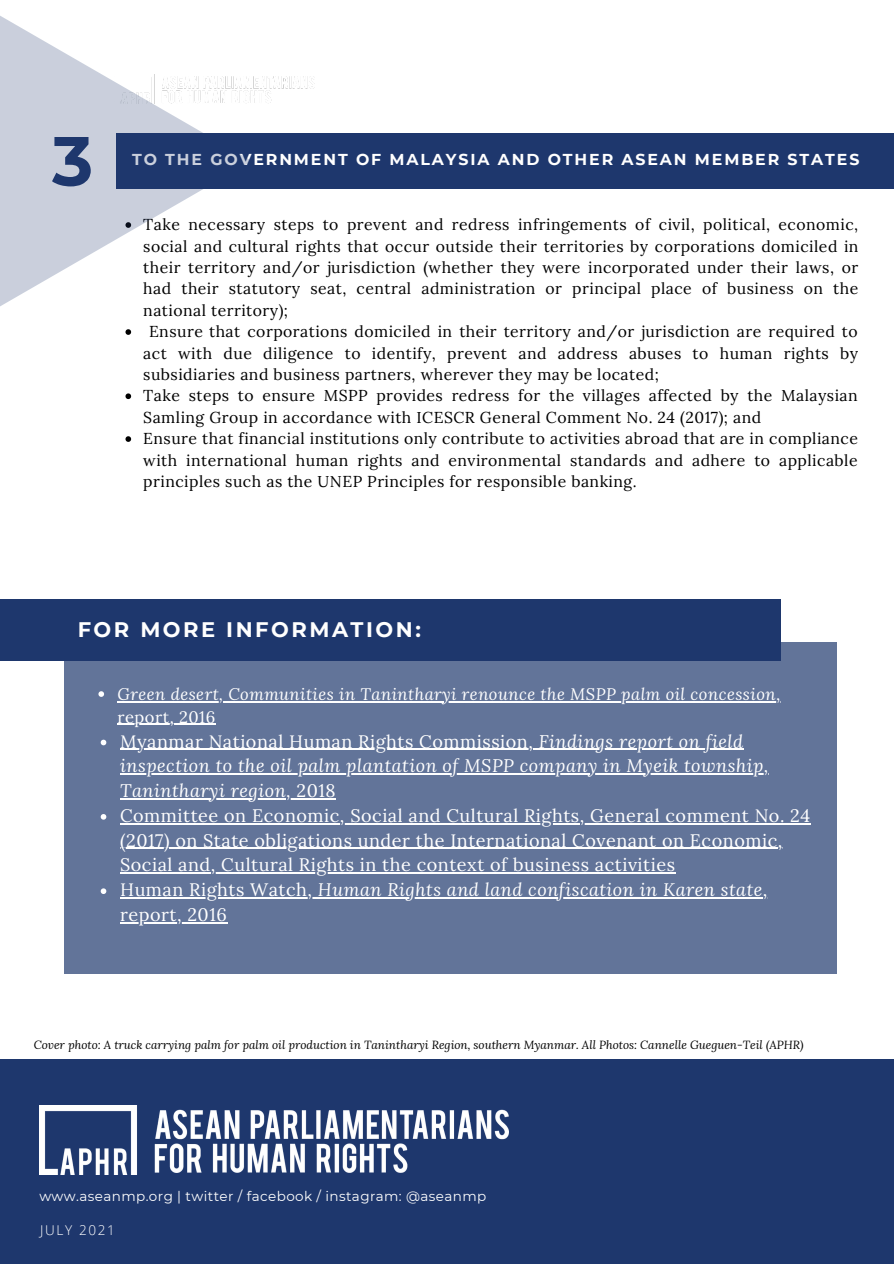
<style>
.page{position:relative;width:894px;height:1264px;background:#fff}
.page>*{position:absolute;margin:0;border:0;box-sizing:border-box;transform-origin:0 0}
.t1{font:700 69.45px "Montserrat";color:#1e376d}
.t2{font:700 21px "Montserrat";letter-spacing:.12em;color:#fff}
.t3{font:italic 18px/24.8px "Lora";letter-spacing:.03em;color:#fff}
.t4{font:18px/24.8px "Lora";letter-spacing:.03em;color:#fff}
.t5{font:italic 16.5px/22.5px "Lora";letter-spacing:.03em;color:#fff}
.t6{font:15.75px/21.5px "Lora";letter-spacing:.03em;color:#000;text-align:justify}
.t7{font:700 15.75px "Montserrat";letter-spacing:.12em;color:#fff}
.t8{font:13.5px "Montserrat";letter-spacing:.03em;color:#fff}
.t9{font:300 13.5px "Open Sans";letter-spacing:.12em;color:#fff}
.t10{font:italic 11.7px "Lora";color:#000}
.s1{font-style:normal}
</style>
<div class="page">
<img style="left:252px;top:76px;width:62px;height:27px">
<div style="left:0;top:1058px;width:893px;height:205px;background:#1e376d"></div>
<img style="left:39px;top:1105px;width:469px;height:69px">
<svg style="left:125px;top:329px;width:6px;height:6px"></svg>
<svg style="left:125px;top:393px;width:6px;height:6px"></svg>
<svg style="left:125px;top:436px;width:6px;height:6px"></svg>
<div style="left:116px;top:133px;width:777px;height:56px;background:#1e376d"></div>
<div style="left:0;top:599px;width:780px;height:61px;background:#1e376d"></div>
<svg style="left:64px;top:642px;width:772px;height:331px;background:#607298"></svg>
<svg style="left:98px;top:691px;width:6px;height:6px"></svg>
<hr style="left:117px;top:701px;width:658px;height:1px;background:#fff">
<hr style="left:117px;top:724px;width:99px;height:1px;background:#fff">
<svg style="left:101px;top:739px;width:5px;height:6px"></svg>
<hr style="left:120px;top:748px;width:413px;height:1px;background:#fff">
<hr style="left:533px;top:748px;width:210px;height:1px;background:#fff">
<hr style="left:120px;top:773px;width:648px;height:1px;background:#fff">
<hr style="left:120px;top:798px;width:176px;height:1px;background:#fff">
<hr style="left:296px;top:798px;width:40px;height:1px;background:#fff">
<svg style="left:101px;top:814px;width:5px;height:5px"></svg>
<hr style="left:120px;top:823px;width:690px;height:1px;background:#fff">
<hr style="left:120px;top:847px;width:662px;height:2px;background:#fff">
<hr style="left:120px;top:872px;width:555px;height:1px;background:#fff">
<svg style="left:101px;top:888px;width:5px;height:6px"></svg>
<hr style="left:120px;top:897px;width:198px;height:1px;background:#fff">
<hr style="left:318px;top:897px;width:444px;height:1px;background:#fff">
<hr style="left:120px;top:922px;width:107px;height:1px;background:#fff">
<svg style="left:0;top:16px;width:252px;height:290px"></svg>
<p class="t1" style="left:52px;top:118px;width:43px">3</p>
<p class="t7" style="left:132px;top:149px;width:728px">TO THE GOVERNMENT OF MALAYSIA AND OTHER ASEAN MEMBER STATES</p>
<p class="t6" style="left:143px;top:213px;width:716px">Take necessary steps to prevent and redress infringements of civil, political, economic, social and cultural rights that occur outside their territories by corporations domiciled in their territory and/or jurisdiction (whether they were incorporated under their laws, or had their statutory seat, central administration or principal place of business on the national territory);</p>
<p class="t6" style="left:143px;top:320px;width:716px;text-indent:6px">Ensure that corporations domiciled in their territory and/or jurisdiction are required to act with due diligence to identify, prevent and address abuses to human rights by subsidiaries and business partners, wherever they may be located;</p>
<p class="t6" style="left:143px;top:385px;width:715px">Take steps to ensure MSPP provides redress for the villages affected by the Malaysian<br>Samling Group in accordance with ICESCR General Comment No. 24 (2017); and</p>
<p class="t6" style="left:143px;top:427px;width:716px">Ensure that financial institutions only contribute to activities abroad that are in compliance with international human rights and environmental standards and adhere to applicable principles such as the UNEP Principles for responsible banking.</p>
<p class="t2" style="left:78px;top:616px;width:344px">FOR MORE INFORMATION:</p>
<p class="t5" style="left:117px;top:682px;width:664px">Green desert, Communities in Tanintharyi renounce the MSPP palm oil concession<span class="s1">, report, 2016</span></p>
<p class="t3" style="left:120px;top:728px;width:649px"><span class="s1">Myanmar National Human Rights Commission,</span> Findings report on field inspection to the oil palm plantation of MSPP company in Myeik township,<br>Tanintharyi region, <span class="s1">2018</span></p>
<p class="t4" style="left:120px;top:803px;width:691px">Committee on Economic, Social and Cultural Rights, General comment No. 24 (2017) on State obligations under the International Covenant on Economic,<br>Social and, Cultural Rights in the context of business activities</p>
<p class="t3" style="left:120px;top:877px;width:648px"><span class="s1">Human Rights Watch,</span> Human Rights and land confiscation in Karen state<span class="s1">, report, 2016</span></p>
<p class="t10" style="left:34px;top:1037px;width:771px">Cover photo: A truck carrying palm for palm oil production in Tanintharyi Region, southern Myanmar. All Photos: Cannelle Gueguen-Teil (APHR)</p>
<p class="t8" style="left:39px;top:1188px;width:448px">www.aseanmp.org | twitter / facebook / instagram: @aseanmp</p>
<p class="t9" style="left:40px;top:1220px;width:76px">JULY 2021</p>
</div>
